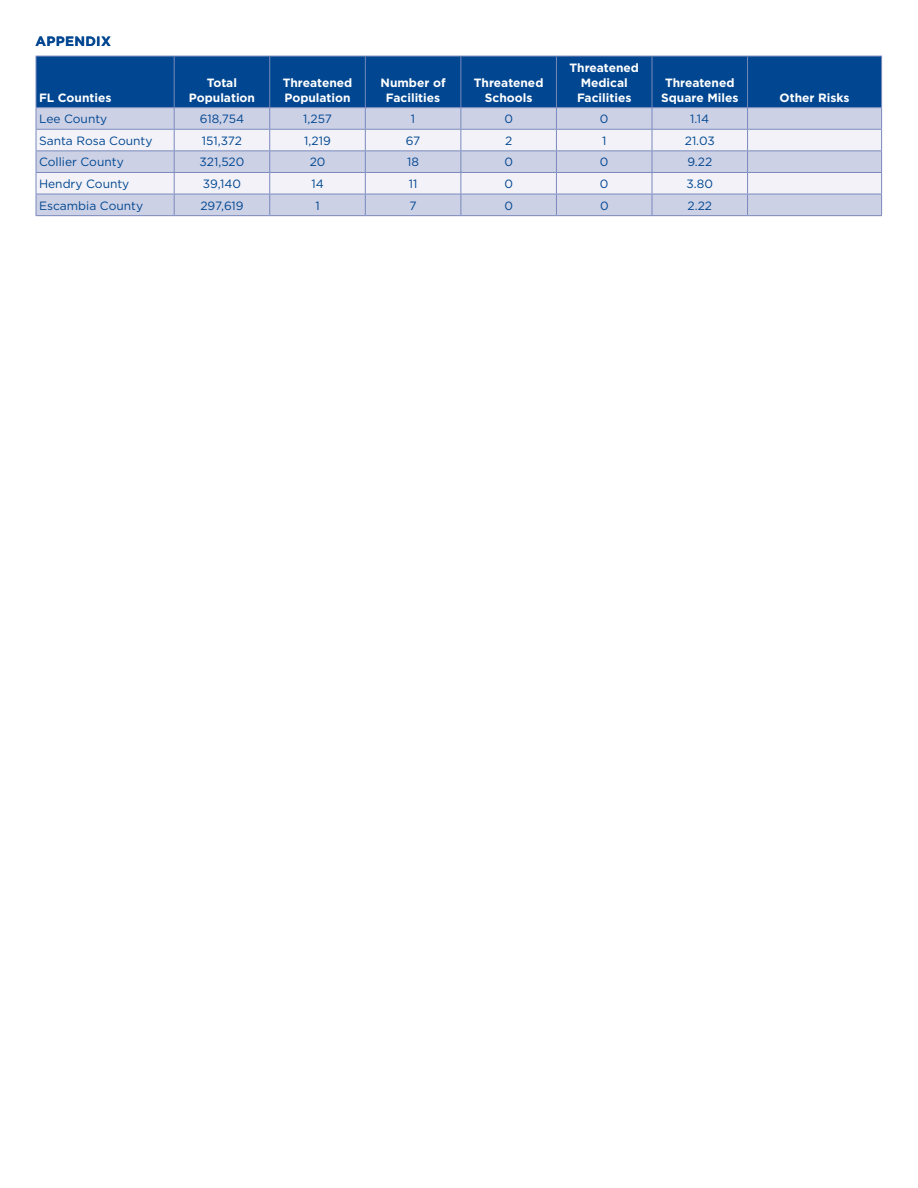
<style>
.page{position:relative;width:918px;height:1188px;background:#fff}
.page>*{position:absolute;margin:0;border:0;box-sizing:border-box;transform-origin:0 0}
.t1{font:700 13.5px "Gotham";letter-spacing:.02em;color:#004690}
.t2{font:12px "Gotham";color:#004690}
.t3{font:700 12px/15px "Gotham";color:#fff;text-align:center}
</style>
<div class="page">
<div style="left:37px;top:57px;width:844px;height:50px;background:#004690"></div>
<div style="left:37px;top:108px;width:844px;height:107px;background:#cdd1e6"></div>
<svg style="left:37px;top:130px;width:844px;height:64px;fill:#f2f2f8"></svg>
<hr style="left:36px;top:56px;width:138px;height:1px;background:#7a89bc">
<hr style="left:36px;top:56px;width:1px;height:51px;background:#7a89bc">
<hr style="left:174px;top:56px;width:96px;height:1px;background:#7a89bc">
<hr style="left:174px;top:56px;width:1px;height:51px;background:#7a89bc">
<hr style="left:270px;top:56px;width:95px;height:1px;background:#7a89bc">
<hr style="left:269px;top:56px;width:1px;height:51px;background:#7a89bc">
<hr style="left:365px;top:56px;width:96px;height:1px;background:#7a89bc">
<hr style="left:365px;top:56px;width:1px;height:51px;background:#7a89bc">
<hr style="left:461px;top:56px;width:95px;height:1px;background:#7a89bc">
<hr style="left:460px;top:56px;width:1px;height:51px;background:#7a89bc">
<hr style="left:556px;top:56px;width:96px;height:1px;background:#7a89bc">
<hr style="left:556px;top:56px;width:1px;height:51px;background:#7a89bc">
<hr style="left:652px;top:56px;width:96px;height:1px;background:#7a89bc">
<hr style="left:652px;top:56px;width:1px;height:51px;background:#7a89bc">
<hr style="left:748px;top:56px;width:134px;height:1px;background:#7a89bc">
<hr style="left:747px;top:56px;width:1px;height:51px;background:#7a89bc">
<hr style="left:881px;top:56px;width:1px;height:51px;background:#7a89bc">
<hr style="left:36px;top:107px;width:138px;height:1px;background:#7a89bc">
<hr style="left:174px;top:107px;width:96px;height:1px;background:#7a89bc">
<hr style="left:270px;top:107px;width:95px;height:1px;background:#7a89bc">
<hr style="left:365px;top:107px;width:96px;height:1px;background:#7a89bc">
<hr style="left:461px;top:107px;width:95px;height:1px;background:#7a89bc">
<hr style="left:556px;top:107px;width:96px;height:1px;background:#7a89bc">
<hr style="left:652px;top:107px;width:96px;height:1px;background:#7a89bc">
<hr style="left:748px;top:107px;width:134px;height:1px;background:#7a89bc">
<hr style="left:36px;top:129px;width:138px;height:1px;background:#7a89bc">
<hr style="left:174px;top:129px;width:96px;height:1px;background:#7a89bc">
<hr style="left:270px;top:129px;width:95px;height:1px;background:#7a89bc">
<hr style="left:365px;top:129px;width:96px;height:1px;background:#7a89bc">
<hr style="left:461px;top:129px;width:95px;height:1px;background:#7a89bc">
<hr style="left:556px;top:129px;width:96px;height:1px;background:#7a89bc">
<hr style="left:652px;top:129px;width:96px;height:1px;background:#7a89bc">
<hr style="left:748px;top:129px;width:134px;height:1px;background:#7a89bc">
<hr style="left:36px;top:150px;width:138px;height:1px;background:#7a89bc">
<hr style="left:174px;top:150px;width:96px;height:1px;background:#7a89bc">
<hr style="left:270px;top:150px;width:95px;height:1px;background:#7a89bc">
<hr style="left:365px;top:150px;width:96px;height:1px;background:#7a89bc">
<hr style="left:461px;top:150px;width:95px;height:1px;background:#7a89bc">
<hr style="left:556px;top:150px;width:96px;height:1px;background:#7a89bc">
<hr style="left:652px;top:150px;width:96px;height:1px;background:#7a89bc">
<hr style="left:748px;top:150px;width:134px;height:1px;background:#7a89bc">
<hr style="left:36px;top:172px;width:138px;height:1px;background:#7a89bc">
<hr style="left:174px;top:172px;width:96px;height:1px;background:#7a89bc">
<hr style="left:270px;top:172px;width:95px;height:1px;background:#7a89bc">
<hr style="left:365px;top:172px;width:96px;height:1px;background:#7a89bc">
<hr style="left:461px;top:172px;width:95px;height:1px;background:#7a89bc">
<hr style="left:556px;top:172px;width:96px;height:1px;background:#7a89bc">
<hr style="left:652px;top:172px;width:96px;height:1px;background:#7a89bc">
<hr style="left:748px;top:172px;width:134px;height:1px;background:#7a89bc">
<hr style="left:36px;top:194px;width:138px;height:1px;background:#7a89bc">
<hr style="left:174px;top:194px;width:96px;height:1px;background:#7a89bc">
<svg style="left:174px;top:108px;width:1px;height:107px"></svg>
<hr style="left:270px;top:194px;width:95px;height:1px;background:#7a89bc">
<svg style="left:269px;top:108px;width:1px;height:107px"></svg>
<hr style="left:365px;top:194px;width:96px;height:1px;background:#7a89bc">
<svg style="left:365px;top:108px;width:1px;height:107px"></svg>
<hr style="left:461px;top:194px;width:95px;height:1px;background:#7a89bc">
<svg style="left:460px;top:108px;width:1px;height:107px"></svg>
<hr style="left:556px;top:194px;width:96px;height:1px;background:#7a89bc">
<svg style="left:556px;top:108px;width:1px;height:107px"></svg>
<hr style="left:652px;top:194px;width:96px;height:1px;background:#7a89bc">
<svg style="left:652px;top:108px;width:1px;height:107px"></svg>
<hr style="left:748px;top:194px;width:134px;height:1px;background:#7a89bc">
<svg style="left:881px;top:108px;width:1px;height:107px"></svg>
<hr style="left:36px;top:215px;width:138px;height:1px;background:#7a89bc">
<hr style="left:174px;top:215px;width:96px;height:1px;background:#7a89bc">
<hr style="left:270px;top:215px;width:95px;height:1px;background:#7a89bc">
<hr style="left:365px;top:215px;width:96px;height:1px;background:#7a89bc">
<hr style="left:461px;top:215px;width:95px;height:1px;background:#7a89bc">
<hr style="left:556px;top:215px;width:96px;height:1px;background:#7a89bc">
<hr style="left:652px;top:215px;width:96px;height:1px;background:#7a89bc">
<hr style="left:748px;top:215px;width:134px;height:1px;background:#7a89bc">
<svg style="left:36px;top:108px;width:1px;height:107px"></svg>
<svg style="left:747px;top:108px;width:1px;height:107px"></svg>
<p class="t1" style="left:36px;top:34px;width:77px">APPENDIX</p>
<p class="t3" style="left:39px;top:90px;width:74px">FL Counties</p>
<p class="t3" style="left:189px;top:75px;width:68px">Total<br>Population</p>
<p class="t3" style="left:283px;top:75px;width:71px;text-align:left">Threatened<br>Population</p>
<p class="t3" style="left:381px;top:75px;width:66px">Number of<br>Facilities</p>
<p class="t3" style="left:474px;top:75px;width:71px">Threatened<br>Schools</p>
<p class="t3" style="left:569px;top:60px;width:71px">Threatened<br>Medical<br>Facilities</p>
<p class="t3" style="left:661px;top:75px;width:79px">Threatened<br>Square Miles</p>
<p class="t2" style="left:39px;top:112px;width:70px">Lee County</p>
<p class="t2" style="left:200px;top:112px;width:46px">618,754</p>
<p class="t2" style="left:303px;top:112px;width:30px">1,257</p>
<p class="t2" style="left:411px;top:112px;width:6px">1</p>
<p class="t2" style="left:504px;top:112px;width:10px">0</p>
<p class="t2" style="left:600px;top:112px;width:10px">0</p>
<p class="t2" style="left:690px;top:112px;width:20px">1.14</p>
<p class="t2" style="left:39px;top:134px;width:115px">Santa Rosa County</p>
<p class="t2" style="left:202px;top:134px;width:42px">151,372</p>
<p class="t2" style="left:304px;top:134px;width:28px">1,219</p>
<p class="t2" style="left:406px;top:134px;width:16px">67</p>
<p class="t2" style="left:505px;top:134px;width:9px">2</p>
<p class="t2" style="left:602px;top:134px;width:6px">1</p>
<p class="t2" style="left:685px;top:134px;width:31px">21.03</p>
<p class="t2" style="left:39px;top:156px;width:86px">Collier County</p>
<p class="t2" style="left:200px;top:156px;width:46px">321,520</p>
<p class="t2" style="left:310px;top:156px;width:17px">20</p>
<p class="t2" style="left:407px;top:156px;width:13px">18</p>
<p class="t2" style="left:504px;top:156px;width:10px">0</p>
<p class="t2" style="left:600px;top:156px;width:10px">0</p>
<p class="t2" style="left:687px;top:156px;width:26px">9.22</p>
<p class="t2" style="left:39px;top:177px;width:92px">Hendry County</p>
<p class="t2" style="left:203px;top:177px;width:40px">39,140</p>
<p class="t2" style="left:311px;top:177px;width:14px">14</p>
<p class="t2" style="left:409px;top:177px;width:10px">11</p>
<p class="t2" style="left:504px;top:177px;width:10px">0</p>
<p class="t2" style="left:600px;top:177px;width:10px">0</p>
<p class="t2" style="left:687px;top:177px;width:28px">3.80</p>
<p class="t2" style="left:39px;top:199px;width:106px">Escambia County</p>
<p class="t2" style="left:200px;top:199px;width:45px">297,619</p>
<p class="t2" style="left:315px;top:199px;width:6px">1</p>
<p class="t2" style="left:410px;top:199px;width:9px">7</p>
<p class="t2" style="left:504px;top:199px;width:10px">0</p>
<p class="t2" style="left:600px;top:199px;width:10px">0</p>
<p class="t2" style="left:688px;top:199px;width:26px">2.22</p>
<p class="t3" style="left:780px;top:90px;width:72px">Other Risks</p>
</div>
